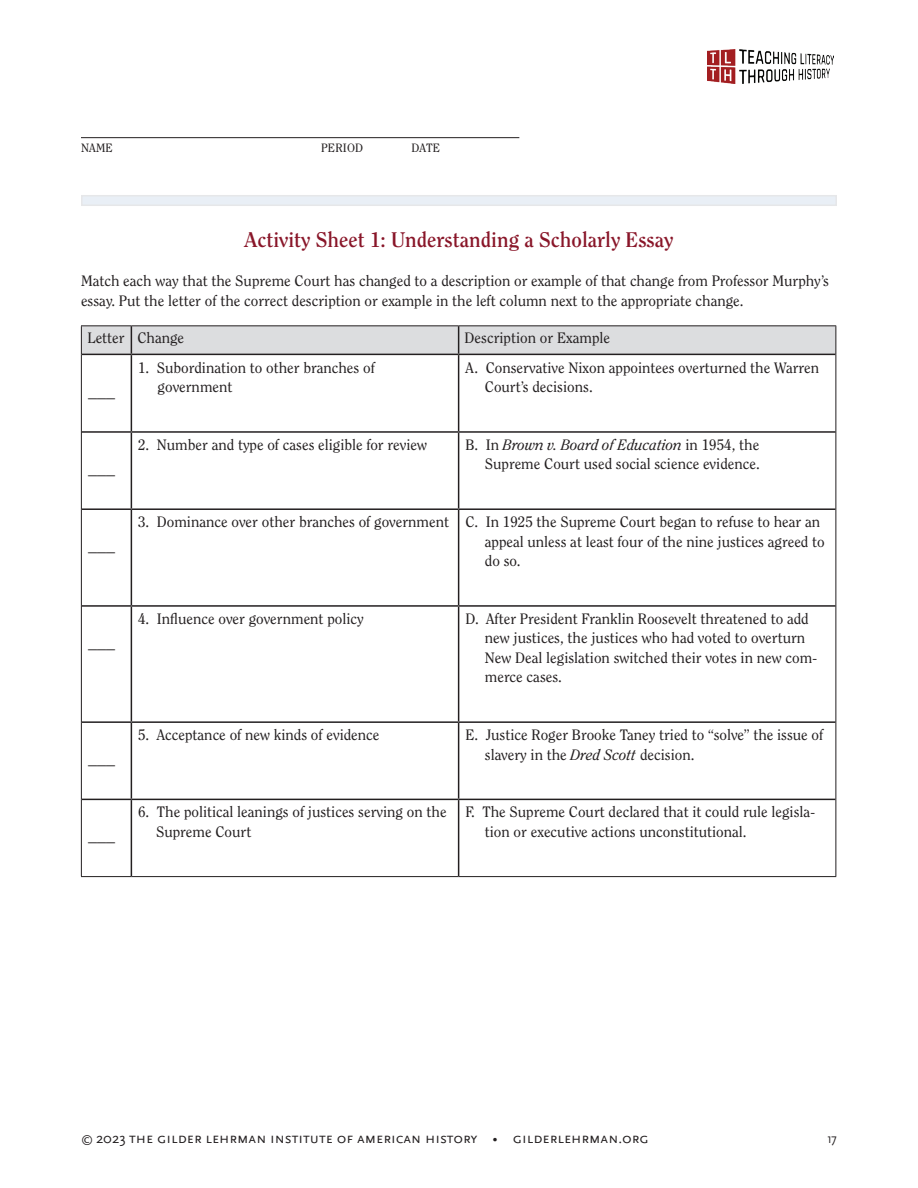
<style>
.page{position:relative;width:918px;height:1188px;background:#fff}
.page>*{position:absolute;margin:0;border:0;box-sizing:border-box;transform-origin:0 0}
.Heading_3{font:700 21px "Clearface ITC Pro";color:#891629}
.t1{font:18px "Clearface ITC Pro";color:#231f20}
.TLTH_Regular{font:15px/19.5px "Clearface ITC Pro";color:#231f20}
.TLTH_Numbers{font:15px/19.5px "Clearface ITC Pro";color:#231f20}
.t2{font:15px "Scala Sans OT";color:#231f20}
.t3{font:13.5px "Scala Sans OT";color:#231f20;scale:.9 1}
.t4{font:12px "Clearface ITC Pro";letter-spacing:.015em;color:#231f20}
.s1{font-style:italic}
.s2{font-size:12px}
</style>
<div class="page">
<div style="left:81px;top:195px;width:756px;height:11px;background:#e9eff6;border:2px solid #e6e7e9"></div>
<hr style="left:81px;top:137px;width:438px;height:1px;background:#231f20">
<img style="left:708px;top:50px;width:125px;height:33px">
<hr style="left:131px;top:354px;width:328px;height:1px;background:#231f20">
<hr style="left:459px;top:354px;width:377px;height:1px;background:#231f20">
<hr style="left:82px;top:431px;width:49px;height:2px;background:#231f20">
<hr style="left:131px;top:431px;width:328px;height:2px;background:#231f20">
<hr style="left:459px;top:431px;width:377px;height:2px;background:#231f20">
<hr style="left:82px;top:508px;width:49px;height:2px;background:#231f20">
<hr style="left:131px;top:508px;width:328px;height:2px;background:#231f20">
<hr style="left:459px;top:508px;width:377px;height:2px;background:#231f20">
<hr style="left:82px;top:605px;width:49px;height:2px;background:#231f20">
<hr style="left:131px;top:605px;width:328px;height:2px;background:#231f20">
<hr style="left:459px;top:605px;width:377px;height:2px;background:#231f20">
<hr style="left:82px;top:721px;width:49px;height:2px;background:#231f20">
<hr style="left:131px;top:721px;width:328px;height:2px;background:#231f20">
<hr style="left:459px;top:721px;width:377px;height:2px;background:#231f20">
<hr style="left:131px;top:355px;width:1px;height:76px;background:#231f20">
<hr style="left:458px;top:355px;width:1px;height:76px;background:#231f20">
<hr style="left:131px;top:433px;width:1px;height:75px;background:#231f20">
<hr style="left:458px;top:433px;width:1px;height:75px;background:#231f20">
<hr style="left:131px;top:510px;width:1px;height:95px;background:#231f20">
<hr style="left:458px;top:510px;width:1px;height:95px;background:#231f20">
<hr style="left:131px;top:607px;width:1px;height:114px;background:#231f20">
<hr style="left:458px;top:607px;width:1px;height:114px;background:#231f20">
<hr style="left:131px;top:723px;width:1px;height:76px;background:#231f20">
<hr style="left:458px;top:723px;width:1px;height:76px;background:#231f20">
<hr style="left:131px;top:800px;width:1px;height:76px;background:#231f20">
<hr style="left:458px;top:800px;width:1px;height:76px;background:#231f20">
<hr style="left:82px;top:354px;width:49px;height:1px;background:#231f20">
<hr style="left:82px;top:799px;width:49px;height:1px;background:#231f20">
<hr style="left:131px;top:799px;width:328px;height:1px;background:#231f20">
<hr style="left:459px;top:799px;width:377px;height:1px;background:#231f20">
<hr style="left:81px;top:325px;width:50px;height:1px;background:#231f20">
<hr style="left:131px;top:325px;width:328px;height:1px;background:#231f20">
<hr style="left:459px;top:325px;width:377px;height:1px;background:#231f20">
<svg style="left:81px;top:326px;width:756px;height:28px"></svg>
<hr style="left:81px;top:354px;width:1px;height:78px;background:#231f20">
<hr style="left:836px;top:354px;width:1px;height:78px;background:#231f20">
<hr style="left:81px;top:432px;width:1px;height:77px;background:#231f20">
<hr style="left:836px;top:432px;width:1px;height:77px;background:#231f20">
<hr style="left:81px;top:509px;width:1px;height:97px;background:#231f20">
<hr style="left:836px;top:509px;width:1px;height:97px;background:#231f20">
<hr style="left:81px;top:606px;width:1px;height:116px;background:#231f20">
<hr style="left:836px;top:606px;width:1px;height:116px;background:#231f20">
<hr style="left:81px;top:722px;width:1px;height:77px;background:#231f20">
<hr style="left:836px;top:722px;width:1px;height:77px;background:#231f20">
<hr style="left:81px;top:799px;width:1px;height:77px;background:#231f20">
<hr style="left:836px;top:799px;width:1px;height:77px;background:#231f20">
<hr style="left:81px;top:876px;width:50px;height:1px;background:#231f20">
<hr style="left:131px;top:876px;width:328px;height:1px;background:#231f20">
<hr style="left:459px;top:876px;width:377px;height:1px;background:#231f20">
<p class="t4" style="left:81px;top:140px;width:33px">NAME</p>
<p class="t4" style="left:321px;top:140px;width:44px">PERIOD</p>
<p class="t4" style="left:411px;top:140px;width:30px">DATE</p>
<p class="Heading_3" style="left:245px;top:227px;width:430px">Activity Sheet 1: Understanding a Scholarly Essay</p>
<p class="TLTH_Regular" style="left:81px;top:271px;width:750px">Match each way that the Supreme Court has changed to a description or example of that change from Professor Murphy’s essay. Put the letter of the correct description or example in the left column next to the appropriate change.</p>
<p class="TLTH_Regular" style="left:87px;top:328px;width:39px">Letter</p>
<p class="TLTH_Regular" style="left:137px;top:328px;width:48px">Change</p>
<p class="TLTH_Regular" style="left:465px;top:328px;width:147px">Description or Example</p>
<p class="t1" style="left:88px;top:379px;width:28px">___</p>
<p class="t1" style="left:88px;top:457px;width:28px">___</p>
<p class="t1" style="left:88px;top:534px;width:28px">___</p>
<p class="t1" style="left:88px;top:630px;width:28px">___</p>
<p class="t1" style="left:88px;top:747px;width:28px">___</p>
<p class="t1" style="left:88px;top:824px;width:28px">___</p>
<p class="TLTH_Numbers" style="left:158px;top:358px;width:219px;text-indent:-20px">1. Subordination to other branches of government</p>
<p class="TLTH_Regular" style="left:485px;top:358px;width:336px;text-indent:-20px">A. Conservative Nixon appointees overturned the Warren<br>Court’s decisions.</p>
<p class="TLTH_Numbers" style="left:138px;top:435px;width:291px">2. Number and type of cases eligible for review</p>
<p class="TLTH_Regular" style="left:465px;top:435px;width:296px;text-align:right">B. In <span class="s1">Brown v. Board of Education</span> in 1954, the<br>Supreme Court used social science evidence.</p>
<p class="TLTH_Numbers" style="left:138px;top:512px;width:313px">3. Dominance over other branches of government</p>
<p class="TLTH_Regular" style="left:485px;top:512px;width:341px;text-indent:-20px">C. In 1925 the Supreme Court began to refuse to hear an appeal unless at least four of the nine justices agreed to do so.</p>
<p class="TLTH_Numbers" style="left:138px;top:609px;width:227px">4. Influence over government policy</p>
<p class="TLTH_Regular" style="left:485px;top:609px;width:334px;text-indent:-20px">D. After President Franklin Roosevelt threatened to add new justices, the justices who had voted to overturn New Deal legislation switched their votes in new com&shy;merce cases.</p>
<p class="TLTH_Numbers" style="left:138px;top:725px;width:243px">5. Acceptance of new kinds of evidence</p>
<p class="TLTH_Regular" style="left:485px;top:725px;width:340px;text-indent:-20px">E. Justice Roger Brooke Taney tried to “solve” the issue of slavery in the <span class="s1">Dred Scott</span> decision.</p>
<p class="TLTH_Numbers" style="left:156px;top:802px;width:292px;text-indent:-18px">6. The political leanings of justices serving on the<br>Supreme Court</p>
<p class="TLTH_Regular" style="left:485px;top:802px;width:332px;text-indent:-20px">F. The Supreme Court declared that it could rule legisla&shy;tion or executive actions unconstitutional.</p>
<p class="t2" style="left:81px;top:1130px;width:569px"><span class="s2">©</span> 2023 the gilder lehrman institute of american history • gilderlehrman.org</p>
<p class="t3" style="left:827px;top:1131px;width:12px">17</p>
</div>
